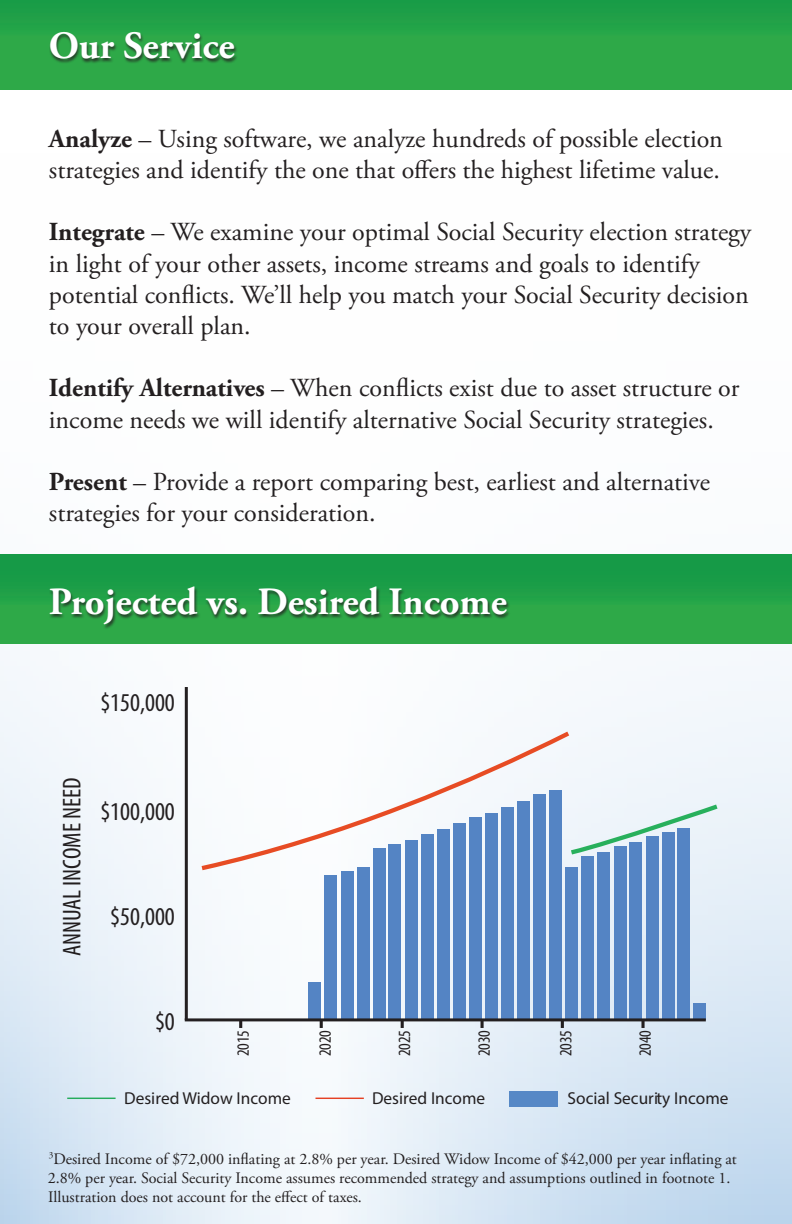
<style>
.page{position:relative;width:792px;height:1224px;background:#fff}
.page>*{position:absolute;margin:0;border:0;box-sizing:border-box;transform-origin:0 0}
.t1{font:700 38.6px "Adobe Garamond Pro";color:#fff}
.t2{font:26px/31.2px "Adobe Garamond Pro";color:#231f20}
.t3{font:condensed 25.8px "Myriad Pro";color:#231f20}
.t4{font:17.4px "Myriad Pro";color:#231f20}
.t5{font:condensed 17.2px "Myriad Pro";color:#231f20}
.t6{font:16px/19.2px "Adobe Garamond Pro";color:#231f20}
.s1{font-weight:700}
</style>
<div class="page">
<svg style="left:0;top:661px;width:792px;height:563px"></svg>
<div style="left:0;top:0;width:792px;height:90px;background:linear-gradient(to bottom,#1d9f48,#33ac48)"></div>
<div style="left:0;top:554px;width:792px;height:90px;background:linear-gradient(to bottom,#129847,#34ad48)"></div>
<div style="left:50px;top:32px;width:189px;height:32px;background:#231f20;opacity:.75"></div>
<hr style="left:67px;top:1098px;width:49px;height:1px;background:#26ac5c">
<hr style="left:315px;top:1098px;width:49px;height:1px;background:#e54124">
<div style="left:509px;top:1091px;width:49px;height:15px;background:#5688c6"></div>
<hr style="left:185px;top:687px;width:3px;height:333px;background:#231f20">
<svg style="left:197px;top:728px;width:377px;height:145px"></svg>
<div style="left:308px;top:983px;width:12px;height:37px;background:#5484c4"></div>
<div style="left:324px;top:875px;width:13px;height:145px;background:#5484c4"></div>
<div style="left:341px;top:871px;width:12px;height:149px;background:#5484c4"></div>
<div style="left:357px;top:867px;width:13px;height:153px;background:#5484c4"></div>
<div style="left:373px;top:848px;width:13px;height:172px;background:#5484c4"></div>
<div style="left:389px;top:845px;width:12px;height:175px;background:#5484c4"></div>
<div style="left:405px;top:840px;width:12px;height:180px;background:#5484c4"></div>
<div style="left:421px;top:834px;width:12px;height:186px;background:#5484c4"></div>
<div style="left:437px;top:830px;width:12px;height:190px;background:#5484c4"></div>
<div style="left:453px;top:824px;width:13px;height:196px;background:#5484c4"></div>
<div style="left:469px;top:818px;width:13px;height:202px;background:#5484c4"></div>
<div style="left:485px;top:814px;width:13px;height:206px;background:#5484c4"></div>
<div style="left:502px;top:807px;width:12px;height:213px;background:#5484c4"></div>
<div style="left:517px;top:801px;width:13px;height:219px;background:#5484c4"></div>
<div style="left:533px;top:795px;width:13px;height:225px;background:#5484c4"></div>
<div style="left:549px;top:791px;width:12px;height:229px;background:#5484c4"></div>
<div style="left:565px;top:867px;width:12px;height:152px;background:#5484c4"></div>
<div style="left:581px;top:857px;width:13px;height:162px;background:#5484c4"></div>
<div style="left:597px;top:853px;width:13px;height:166px;background:#5484c4"></div>
<div style="left:614px;top:846px;width:12px;height:173px;background:#5484c4"></div>
<div style="left:630px;top:843px;width:12px;height:176px;background:#5484c4"></div>
<div style="left:646px;top:836px;width:12px;height:183px;background:#5484c4"></div>
<div style="left:662px;top:832px;width:12px;height:187px;background:#5484c4"></div>
<div style="left:678px;top:828px;width:12px;height:191px;background:#5484c4"></div>
<div style="left:693px;top:1003px;width:13px;height:16px;background:#5484c4"></div>
<svg style="left:566px;top:802px;width:155px;height:56px"></svg>
<hr style="left:185px;top:1018px;width:521px;height:3px;background:#231f20">
<svg style="left:239px;top:1021px;width:3px;height:7px"></svg>
<svg style="left:320px;top:1021px;width:3px;height:7px"></svg>
<svg style="left:401px;top:1021px;width:3px;height:7px"></svg>
<svg style="left:481px;top:1021px;width:3px;height:7px"></svg>
<svg style="left:561px;top:1021px;width:3px;height:7px"></svg>
<svg style="left:641px;top:1021px;width:4px;height:7px"></svg>
<div style="left:49px;top:586px;width:462px;height:43px;background:#231f20;opacity:.75"></div>
<p class="t1" style="left:49px;top:24px;width:188px">Our Service</p>
<p class="t2" style="left:49px;top:124px;width:675px"><span class="s1">Analyze</span> – Using software, we analyze hundreds of possible election strategies and identify the one that offers the highest lifetime value.</p>
<p class="t2" style="left:49px;top:218px;width:704px"><span class="s1">Integrate</span> – We examine your optimal Social Security election strategy in light of your other assets, income streams and goals to identify potential conflicts. We’ll help you match your Social Security decision to your overall plan.</p>
<p class="t2" style="left:49px;top:374px;width:692px"><span class="s1">Identify Alternatives</span> – When conflicts exist due to asset structure or income needs we will identify alternative Social Security strategies.</p>
<p class="t2" style="left:49px;top:467px;width:663px"><span class="s1">Present</span> – Provide a report comparing best, earliest and alternative strategies for your consideration.</p>
<p class="t1" style="left:49px;top:580px;width:460px">Projected vs. Desired Income</p>
<p class="t3" style="left:100px;top:687px;width:76px">$150,000</p>
<p class="t3" style="left:56px;top:956px;width:180px;rotate:-90deg">ANNUAL INCOME NEED</p>
<p class="t3" style="left:100px;top:796px;width:76px">$100,000</p>
<p class="t3" style="left:110px;top:901px;width:66px">$50,000</p>
<p class="t3" style="left:155px;top:1006px;width:21px">$0</p>
<p class="t5" style="left:233px;top:1056px;width:28px;rotate:-90deg">2015</p>
<p class="t5" style="left:315px;top:1056px;width:28px;rotate:-90deg">2020</p>
<p class="t5" style="left:394px;top:1056px;width:28px;rotate:-90deg">2025</p>
<p class="t5" style="left:474px;top:1056px;width:28px;rotate:-90deg">2030</p>
<p class="t5" style="left:555px;top:1056px;width:28px;rotate:-90deg">2035</p>
<p class="t5" style="left:635px;top:1056px;width:28px;rotate:-90deg">2040</p>
<p class="t4" style="left:124px;top:1088px;width:168px">Desired Widow Income</p>
<p class="t4" style="left:372px;top:1088px;width:115px">Desired Income</p>
<p class="t4" style="left:566px;top:1088px;width:110px">Earned Income</p>
<p class="t4" style="left:183px;top:1088px;width:115px">Desired Income</p>
<p class="t4" style="left:378px;top:1088px;width:34px">Earn</p>
<p class="t4" style="left:568px;top:1088px;width:162px">Social Security Income</p>
<p class="t6" style="left:48px;top:1149px;width:691px"><sup>3</sup>Desired Income of $72,000 inflating at 2.8% per year. Desired Widow Income of $42,000 per year inflating at<br>2.8% per year. Social Security Income assumes recommended strategy and assumptions outlined in footnote 1.<br>Illustration does not account for the effect of taxes.</p>
</div>
